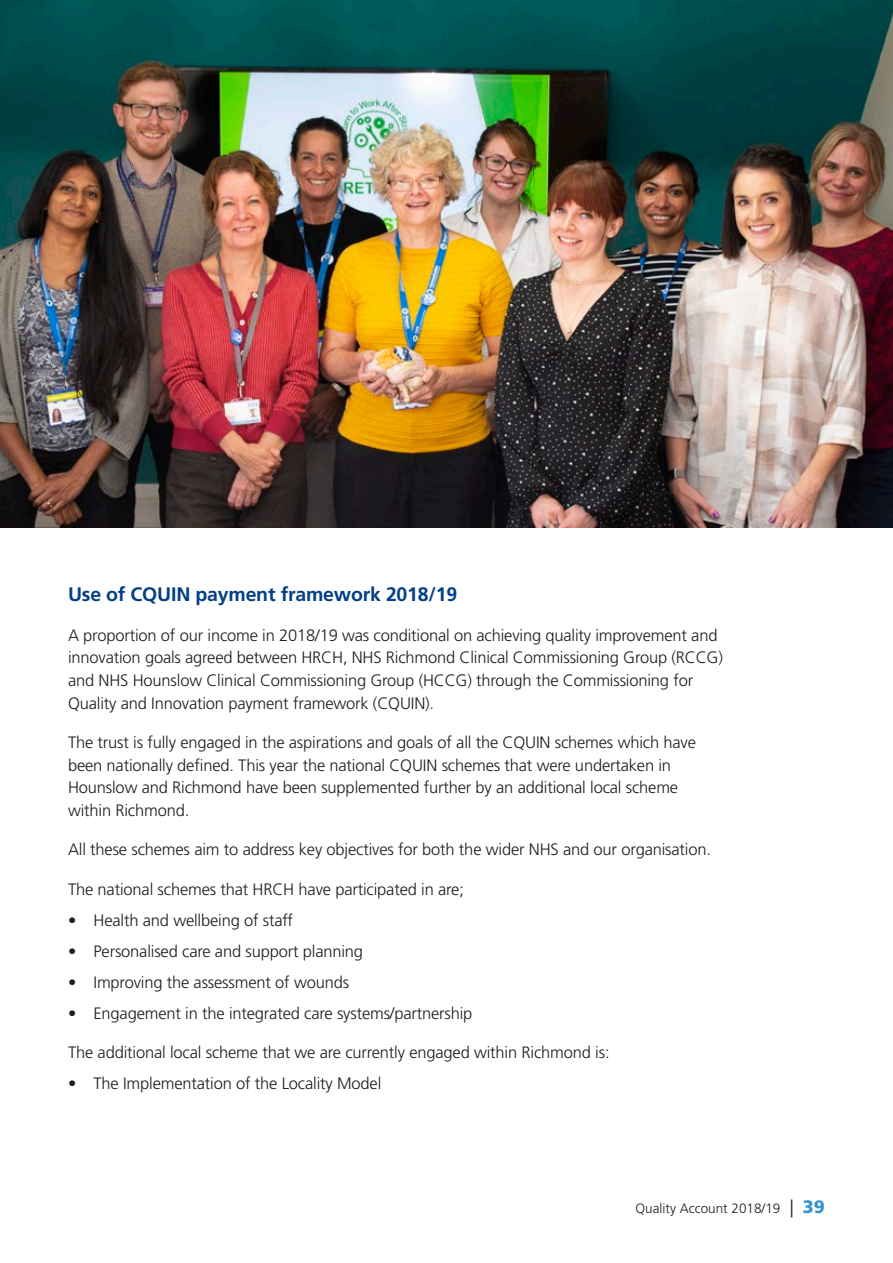
<style>
.page{position:relative;width:893px;height:1263px;background:#fff}
.page>*{position:absolute;margin:0;border:0;box-sizing:border-box;transform-origin:0 0}
.t1{font:700 19.5px "Frutiger LT Std";letter-spacing:-.01em;color:#023f85}
.t2{font:300 16.5px/22.5px "Frutiger LT Std";letter-spacing:-.01em;color:#1d1d1b}
.t3{font:300 13.5px "Frutiger LT Std";color:#1d1d1b}
.s1{font-size:18px}
.s2{font-family:"Frutiger";font-weight:900;font-size:18px;color:#3193d1}
</style>
<div class="page">
<img style="left:0;top:0;width:893px;height:528px">
<p class="t1" style="left:68px;top:583px;width:391px">Use of CQUIN payment framework 2018/19</p>
<p class="t2" style="left:68px;top:624px;width:656px">A proportion of our income in 2018/19 was conditional on achieving quality improvement and innovation goals agreed between HRCH, NHS Richmond Clinical Commissioning Group (RCCG) and NHS Hounslow Clinical Commissioning Group (HCCG) through the Commissioning for Quality and Innovation payment framework (CQUIN).</p>
<p class="t2" style="left:68px;top:731px;width:629px">The trust is fully engaged in the aspirations and goals of all the CQUIN schemes which have been nationally defined. This year the national CQUIN schemes that were undertaken in Hounslow and Richmond have been supplemented further by an additional local scheme within Richmond.</p>
<p class="t2" style="left:68px;top:838px;width:644px">All these schemes aim to address key objectives for both the wider NHS and our organisation.</p>
<p class="t2" style="left:68px;top:878px;width:397px">The national schemes that HRCH have participated in are;</p>
<p class="t2" style="left:68px;top:909px;width:227px">• Health and wellbeing of staff</p>
<p class="t2" style="left:68px;top:940px;width:297px">• Personalised care and support planning</p>
<p class="t2" style="left:68px;top:971px;width:283px">• Improving the assessment of wounds</p>
<p class="t2" style="left:68px;top:1002px;width:406px">• Engagement in the integrated care systems/partnership</p>
<p class="t2" style="left:68px;top:1041px;width:543px">The additional local scheme that we are currently engaged within Richmond is:</p>
<p class="t2" style="left:68px;top:1072px;width:315px">• The Implementation of the Locality Model</p>
<p class="t3" style="left:635px;top:1201px;width:191px">Quality Account 2018/19 <span class="s1">|</span> <span class="s2">39</span></p>
</div>
